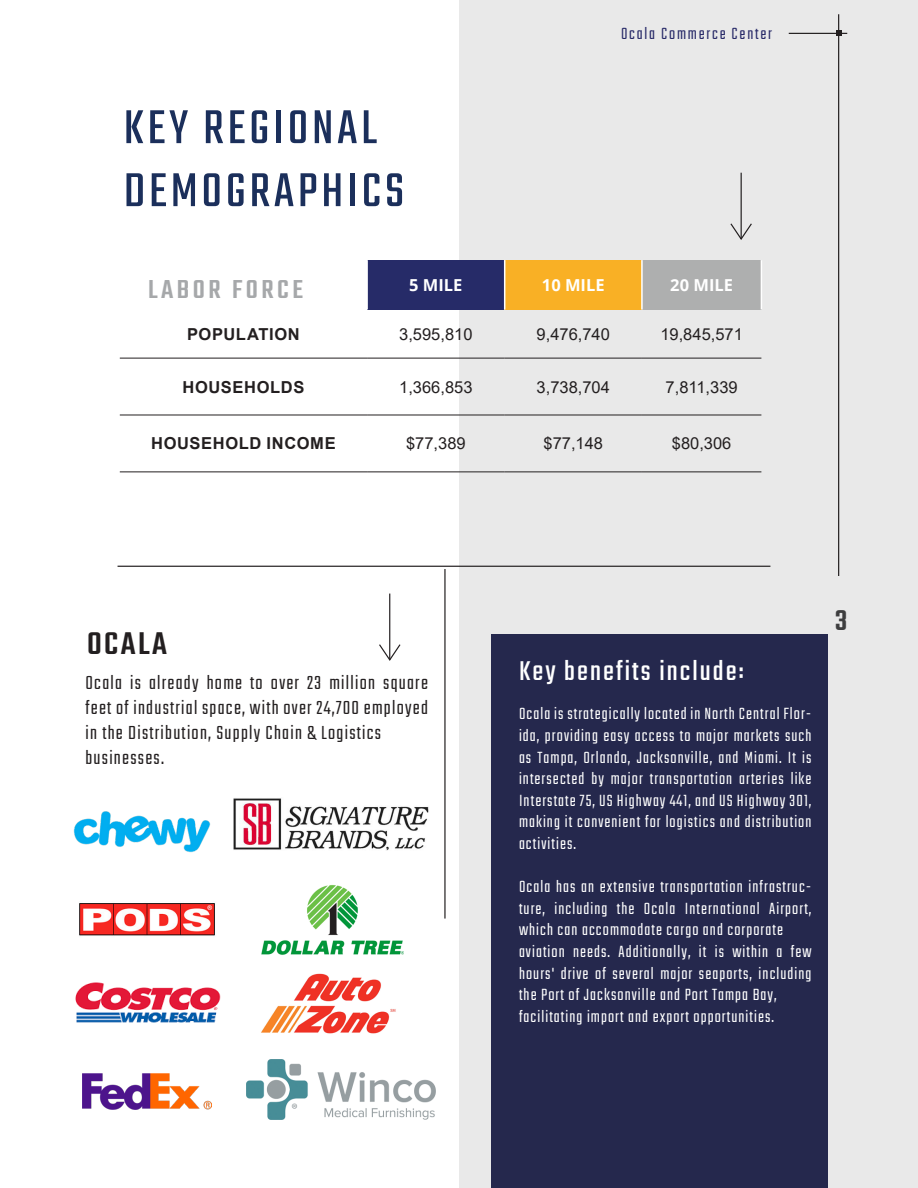
<style>
.page{position:relative;width:918px;height:1188px;background:#fff}
.page>*{position:absolute;margin:0;border:0;box-sizing:border-box;transform-origin:0 0}
.Left_Justify{font:52.5px "Teko";letter-spacing:.07em;color:#1b2f5b}
.Left_Justify-2{font:500 34.5px "Teko";letter-spacing:.07em;color:#231f20}
.t1{font:500 31.5px "Teko";color:#3e3e3f}
.t2{font:30px "Teko";letter-spacing:.07em;color:#fff}
.t3{font:500 28.5px "Teko";letter-spacing:.12em;color:#a6a8aa}
.Left_Justify-3{font:300 21px/25.2px "Teko";letter-spacing:.06em;color:#231f20;text-align:justify}
.Left_Justify-4{font:300 18px/21.6px "Teko";letter-spacing:.06em;color:#fff;text-align:justify}
.t4{font:300 18px "Teko";letter-spacing:.1em;color:#282a68}
.t5{font:16.5px "Arial";color:#231f20}
.t6{font:700 16.5px "Arial";letter-spacing:.04em;color:#231f20}
.t7{font:700 16.5px "Open Sans";color:#fff}
</style>
<div class="page">
<div style="left:459px;top:0;width:459px;height:1188px;background:#e9e9e9"></div>
<hr style="left:118px;top:566px;width:652px;height:1px;background:#231f20">
<hr style="left:389px;top:594px;width:1px;height:66px;background:#231f20">
<svg style="left:379px;top:643px;width:22px;height:18px"></svg>
<hr style="left:741px;top:173px;width:1px;height:66px;background:#231f20">
<svg style="left:730px;top:222px;width:22px;height:18px"></svg>
<hr style="left:444px;top:569px;width:2px;height:350px;background:#231f20">
<div style="left:492px;top:634px;width:336px;height:554px;background:#25284d"></div>
<div style="left:367px;top:260px;width:138px;height:50px;background:#262b68"></div>
<div style="left:505px;top:260px;width:137px;height:50px;background:#f9b025"></div>
<div style="left:642px;top:260px;width:119px;height:50px;background:#aeafaf"></div>
<hr style="left:505px;top:358px;width:137px;height:1px;background:#231f20">
<hr style="left:642px;top:358px;width:119px;height:1px;background:#231f20">
<hr style="left:505px;top:415px;width:137px;height:1px;background:#231f20">
<hr style="left:642px;top:415px;width:119px;height:1px;background:#231f20">
<hr style="left:366px;top:260px;width:2px;height:50px;background:#fff">
<hr style="left:504px;top:260px;width:1px;height:50px;background:#fff">
<hr style="left:641px;top:260px;width:2px;height:50px;background:#fff">
<hr style="left:761px;top:260px;width:1px;height:50px;background:#fff">
<hr style="left:505px;top:472px;width:137px;height:1px;background:#231f20">
<hr style="left:642px;top:472px;width:119px;height:1px;background:#231f20">
<hr style="left:120px;top:358px;width:247px;height:1px;background:#231f20">
<hr style="left:367px;top:358px;width:138px;height:1px;background:#231f20">
<hr style="left:120px;top:415px;width:247px;height:1px;background:#231f20">
<hr style="left:367px;top:415px;width:138px;height:1px;background:#231f20">
<hr style="left:120px;top:472px;width:247px;height:1px;background:#231f20">
<hr style="left:367px;top:472px;width:138px;height:1px;background:#231f20">
<img style="left:73px;top:811px;width:138px;height:42px">
<img style="left:83px;top:1073px;width:128px;height:36px">
<img style="left:79px;top:903px;width:136px;height:33px">
<img style="left:261px;top:973px;width:135px;height:61px">
<img style="left:234px;top:798px;width:195px;height:53px">
<img style="left:261px;top:885px;width:142px;height:70px">
<img style="left:75px;top:982px;width:146px;height:41px">
<img style="left:246px;top:1059px;width:190px;height:60px">
<svg style="left:836px;top:31px;width:6px;height:5px"></svg>
<hr style="left:838px;top:14px;width:1px;height:562px;background:#231f20">
<hr style="left:789px;top:33px;width:58px;height:1px;background:#231f20">
<p class="Left_Justify" style="left:124px;top:98px;width:255px">KEY REGIONAL</p>
<p class="Left_Justify" style="left:124px;top:161px;width:282px">DEMOGRAPHICS</p>
<p class="t4" style="left:621px;top:24px;width:153px">Ocala Commerce Center</p>
<p class="t3" style="left:148px;top:272px;width:156px">LABOR FORCE</p>
<p class="t7" style="left:409px;top:273px;width:55px">5 MILE</p>
<p class="t7" style="left:542px;top:273px;width:64px">10 MILE</p>
<p class="t7" style="left:670px;top:273px;width:64px">20 MILE</p>
<p class="t6" style="left:187px;top:322px;width:114px">POPULATION</p>
<p class="t5" style="left:399px;top:323px;width:75px">3,595,810</p>
<p class="t5" style="left:537px;top:323px;width:75px">9,476,740</p>
<p class="t5" style="left:660px;top:323px;width:84px">19,845,571</p>
<p class="t6" style="left:183px;top:375px;width:123px">HOUSEHOLDS</p>
<p class="t5" style="left:399px;top:375px;width:75px">1,366,853</p>
<p class="t5" style="left:537px;top:375px;width:75px">3,738,704</p>
<p class="t5" style="left:666px;top:375px;width:74px">7,811,339</p>
<p class="t6" style="left:151px;top:432px;width:186px">HOUSEHOLD INCOME</p>
<p class="t5" style="left:406px;top:432px;width:61px">$77,389</p>
<p class="t5" style="left:543px;top:432px;width:61px">$77,148</p>
<p class="t5" style="left:672px;top:432px;width:61px">$80,306</p>
<p class="Left_Justify-2" style="left:87px;top:623px;width:81px">OCALA</p>
<p class="Left_Justify-3" style="left:86px;top:671px;width:344px">Ocala is already home to over 23 million square feet of industrial space, with over 24,700 employed in the Distribution, Supply Chain &amp; Logistics</p>
<p class="Left_Justify-3" style="left:86px;top:747px;width:80px">businesses.</p>
<p class="t2" style="left:519px;top:654px;width:226px">Key benefits include:</p>
<p class="Left_Justify-4" style="left:519px;top:704px;width:294px">Ocala is strategically located in North Central Flor&shy;ida, providing easy access to major markets such as Tampa, Orlando, Jacksonville, and Miami. It is intersected by major transportation arteries like Interstate 75, US Highway 441, and US Highway 301, making it convenient for logistics and distribution activities.</p>
<p class="Left_Justify-4" style="left:519px;top:877px;width:294px">Ocala has an extensive transportation infrastruc&shy;ture, including the Ocala International Airport, which can accommodate cargo and corporate</p>
<p class="Left_Justify-4" style="left:519px;top:942px;width:294px">aviation needs. Additionally, it is within a few hours' drive of several major seaports, including the Port of Jacksonville and Port Tampa Bay,</p>
<p class="Left_Justify-4" style="left:519px;top:1007px;width:257px">facilitating import and export opportunities.</p>
<h3 class="t1" style="left:835px;top:602px;width:14px">3</h3>
</div>
